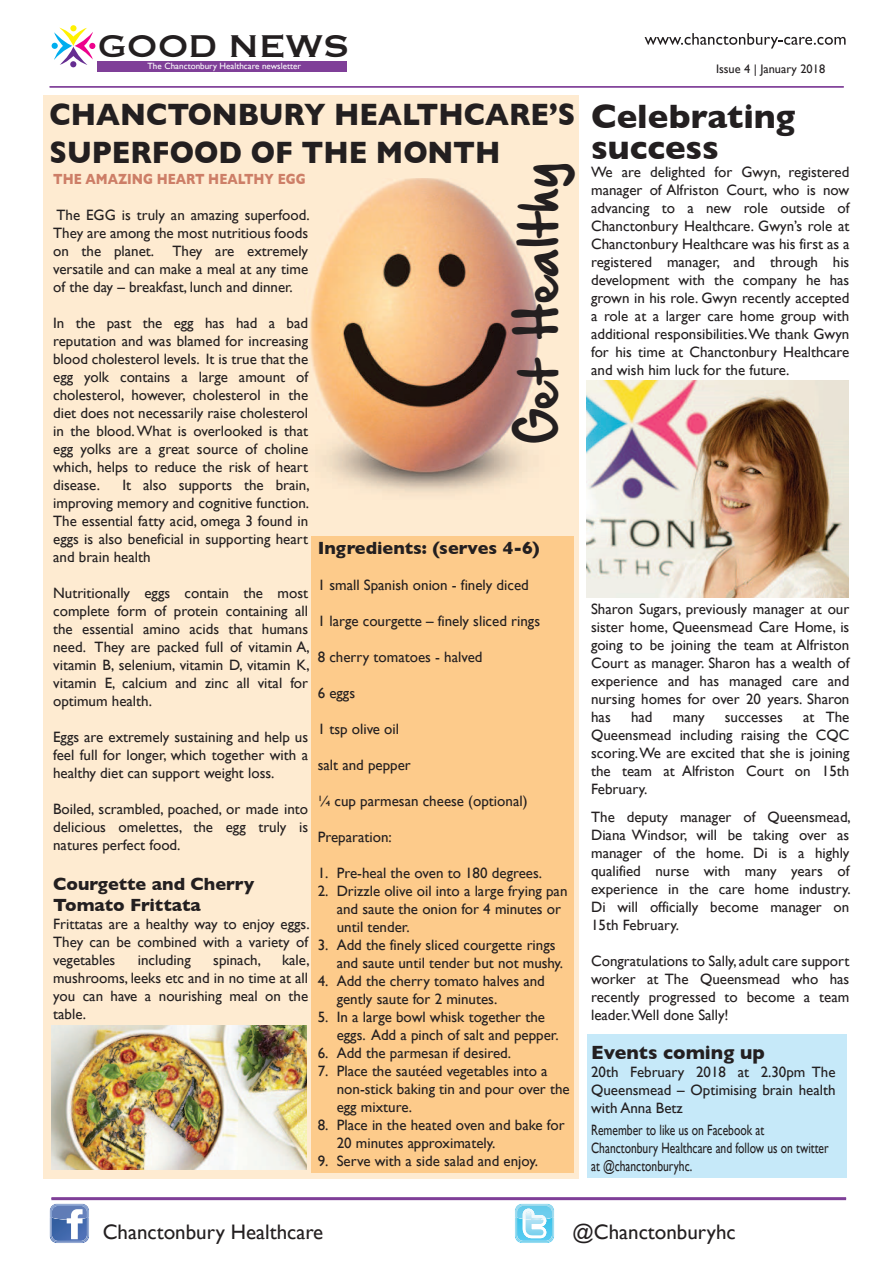
<style>
.page{position:relative;width:893px;height:1263px;background:#fff}
.page>*{position:absolute;margin:0;border:0;box-sizing:border-box;transform-origin:0 0}
.t1{font:45px "Hand Of Sean Demo";color:#231f20}
.t2{font:41.4px "Copperplate";letter-spacing:-.035em;color:#231f20}
.t3{font:700 34.5px/31.5px "Gill Sans";color:#231f20}
.t4{font:700 31.5px/37.8px "Gill Sans";color:#231f20;scale:.91 1}
.t5{font:21px "Gill Sans";color:#231f20}
.t6{font:700 19.5px "Gill Sans";color:#231f20}
.t7{font:700 18px/21.6px "Gill Sans";color:#231f20}
.t8{font:15px/18px "Gill Sans";color:#231f20;text-align:justify}
.t9{font:15px/18px "Gill Sans";color:#231f20;scale:.77 1}
.t10{font:700 15px "Gill Sans";color:#cd7e67;scale:.83 1}
.t11{font:12.3px "Gill Sans";color:#231f20}
.t12{font:9px "Gill Sans";color:#fff}
</style>
<div class="page">
<img style="left:587px;top:380px;width:262px;height:217px">
<svg style="left:645px;top:33px;width:201px;height:16px"></svg>
<div style="left:587px;top:1034px;width:259px;height:144px;background:#c6e9f9"></div>
<div style="left:44px;top:95px;width:535px;height:1083px;background:#feebd1"></div>
<hr style="left:50px;top:86px;width:794px;height:2px;background:#7f3f98">
<div style="left:98px;top:61px;width:249px;height:11px;background:#7f3f98"></div>
<svg style="left:70px;top:25px;width:7px;height:6px"></svg>
<svg style="left:52px;top:28px;width:43px;height:39px"></svg>
<svg style="left:50px;top:1203px;width:39px;height:40px"></svg>
<svg style="left:515px;top:1204px;width:39px;height:39px"></svg>
<hr style="left:51px;top:1197px;width:795px;height:3px;background:#7f3f98">
<img style="left:310px;top:178px;width:229px;height:314px">
<img style="left:52px;top:1026px;width:255px;height:144px">
<div style="left:311px;top:536px;width:263px;height:636px;background:#fdcb8b"></div>
<h2 class="t2" style="left:98px;top:19px;width:254px">GOOD NEWS</h2>
<p class="t12" style="left:148px;top:62px;width:155px">The Chanctonbury Healthcare newsletter</p>
<h3 class="t4" style="left:50px;top:98px;width:579px">CHANCTONBURY HEALTHCARE’S<br>SUPERFOOD OF THE MONTH</h3>
<h1 class="t1" style="left:511px;top:443px;width:283px;rotate:-90deg">Get Healthy</h1>
<p class="t10" style="left:53px;top:173px;width:306px">THE AMAZING HEART HEALTHY EGG</p>
<p class="t8" style="left:53px;top:207px;width:258px">The EGG is truly an amazing superfood.<br>They are among the most nutritious foods on the planet. They are extremely versatile and can make a meal at any time of the day – breakfast, lunch and dinner.</p>
<p class="t8" style="left:53px;top:315px;width:257px">In the past the egg has had a bad reputation and was blamed for increasing blood cholesterol levels. It is true that the egg yolk contains a large amount of cholesterol, however, cholesterol in the diet does not necessarily raise cholesterol in the blood. What is overlooked is that egg yolks are a great source of choline which, helps to reduce the risk of heart disease.</p>
<p class="t8" style="left:53px;top:477px;width:258px;text-indent:69px">It also supports the brain, improving memory and cognitive function.<br>The essential fatty acid, omega 3 found in eggs is also beneficial in supporting heart and brain health</p>
<p class="t8" style="left:53px;top:585px;width:258px">Nutritionally eggs contain the most complete form of protein containing all the essential amino acids that humans need. They are packed full of vitamin A, vitamin B, selenium, vitamin D, vitamin K, vitamin E, calcium and zinc all vital for optimum health.</p>
<p class="t8" style="left:53px;top:729px;width:257px">Eggs are extremely sustaining and help us feel full for longer, which together with a healthy diet can support weight loss.</p>
<p class="t8" style="left:53px;top:801px;width:256px">Boiled, scrambled, poached, or made into delicious omelettes, the egg truly is natures perfect food.</p>
<p class="t7" style="left:53px;top:874px;width:203px">Courgette and Cherry<br>Tomato Frittata</p>
<p class="t8" style="left:53px;top:916px;width:258px">Frittatas are a healthy way to enjoy eggs.<br>They can be combined with a variety of vegetables</p>
<p class="t7" style="left:318px;top:538px;width:224px">Ingredients: (serves 4-6)</p>
<p class="t8" style="left:318px;top:577px;width:213px">1 small Spanish onion - finely diced</p>
<p class="t8" style="left:318px;top:613px;width:224px">1 large courgette – finely sliced rings</p>
<p class="t8" style="left:318px;top:649px;width:166px">8 cherry tomatoes - halved</p>
<p class="t8" style="left:318px;top:685px;width:39px">6 eggs</p>
<p class="t8" style="left:318px;top:721px;width:83px">1 tsp olive oil</p>
<p class="t8" style="left:318px;top:757px;width:95px">salt and pepper</p>
<p class="t8" style="left:318px;top:793px;width:211px">¼ cup parmesan cheese (optional)</p>
<p class="t8" style="left:318px;top:829px;width:76px">Preparation:</p>
<p class="t8" style="left:318px;top:865px;width:226px">1. Pre-heal the oven to 180 degrees.</p>
<p class="t8" style="left:337px;top:883px;width:232px;text-align:left;text-indent:-19px">2. Drizzle olive oil into a large frying pan and saute the onion for 4 minutes or until tender.</p>
<p class="t8" style="left:337px;top:937px;width:228px;text-indent:-19px">3. Add the finely sliced courgette rings and saute until tender but not mushy.</p>
<p class="t8" style="left:337px;top:973px;width:210px;text-indent:-19px">4. Add the cherry tomato halves and gently saute for 2 minutes.</p>
<p class="t8" style="left:337px;top:1009px;width:223px;text-indent:-19px">5. In a large bowl whisk together the eggs. Add a pinch of salt and pepper.</p>
<p class="t8" style="left:318px;top:1045px;width:195px">6. Add the parmesan if desired.</p>
<p class="t8" style="left:337px;top:1063px;width:234px;text-align:left;text-indent:-19px">7. Place the sautéed vegetables into a non-stick baking tin and pour over the egg mixture.</p>
<p class="t8" style="left:337px;top:1117px;width:229px;text-indent:-19px">8. Place in the heated oven and bake for<br>20 minutes approximately.</p>
<p class="t8" style="left:318px;top:1153px;width:222px">9. Serve with a side salad and enjoy.</p>
<p class="t8" style="left:53px;top:952px;width:258px;text-indent:229px">kale, mushrooms, leeks etc and in no time at all you can have a nourishing meal on the table.</p>
<p class="t8" style="left:138px;top:952px;width:54px">including</p>
<p class="t8" style="left:213px;top:952px;width:49px">spinach,</p>
<p class="t11" style="left:716px;top:64px;width:111px">Issue 4 | January 2018</p>
<h3 class="t3" style="left:591px;top:103px;width:206px">Celebrating success</h3>
<p class="t8" style="left:591px;top:164px;width:260px">We are delighted for Gwyn, registered manager of Alfriston Court, who is now advancing to a new role outside of Chanctonbury Healthcare. Gwyn’s role at Chanctonbury Healthcare was his first as a registered manager, and through his development with the company he has grown in his role. Gwyn recently accepted a role at a larger care home group with additional responsibilities. We thank Gwyn for his time at Chanctonbury Healthcare and wish him luck for the future.</p>
<p class="t8" style="left:591px;top:601px;width:260px">Sharon Sugars, previously manager at our sister home, Queensmead Care Home, is going to be joining the team at Alfriston Court as manager. Sharon has a wealth of experience and has managed care and nursing homes for over 20 years. Sharon has</p>
<p class="t8" style="left:591px;top:709px;width:260px;text-indent:212px">at The Queensmead including raising the CQC scoring. We are excited that she is joining the team at Alfriston Court on 15th February.</p>
<p class="t8" style="left:591px;top:809px;width:261px">The deputy manager of Queensmead, Diana Windsor, will be taking over as manager of the home. Di is a highly qualified nurse with many years of experience in the care home industry.<br>Di will officially become manager on 15th February.</p>
<p class="t8" style="left:591px;top:953px;width:260px">Congratulations to Sally, adult care support worker at The Queensmead who has recently progressed to become a team leader.Well done Sally!</p>
<p class="t8" style="left:631px;top:709px;width:23px">had</p>
<p class="t8" style="left:673px;top:709px;width:33px">many</p>
<p class="t8" style="left:725px;top:709px;width:60px">successes</p>
<h3 class="t6" style="left:591px;top:1045px;width:175px">Events coming up</h3>
<p class="t8" style="left:591px;top:1064px;width:246px">20th February 2018 at 2.30pm The Queensmead – Optimising brain health with Anna Betz</p>
<p class="t9" style="left:591px;top:1122px;width:310px">Remember to like us on Facebook at<br>Chanctonbury Healthcare and follow us on twitter at @chanctonburyhc.</p>
<h3 class="t5" style="left:103px;top:1223px;width:222px">Chanctonbury Healthcare</h3>
<h3 class="t5" style="left:573px;top:1223px;width:165px">@Chanctonburyhc</h3>
</div>
